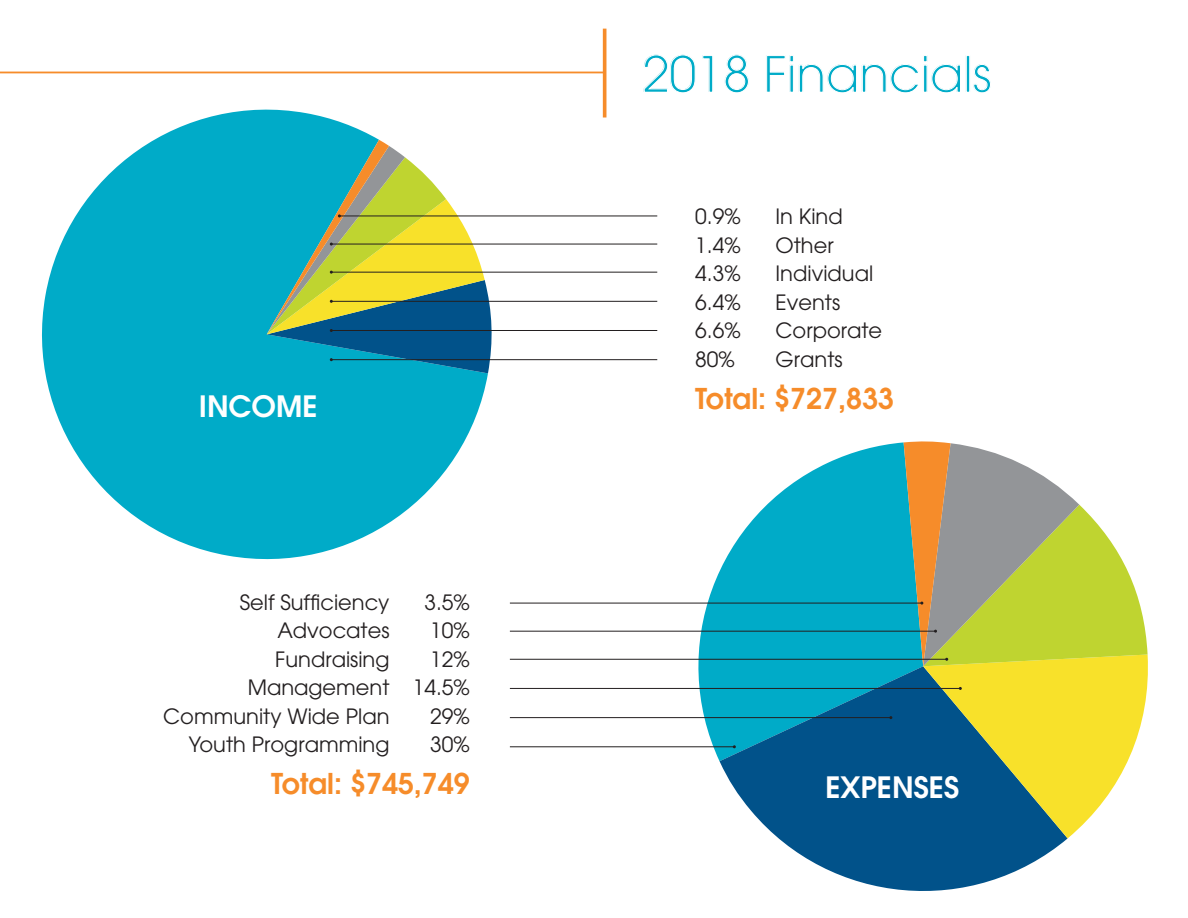
<style>
.page{position:relative;width:1188px;height:918px;background:#fff}
.page>*{position:absolute;margin:0;border:0;box-sizing:border-box;transform-origin:0 0}
.t1{font:49.5px "Avant Garde";letter-spacing:-.01em;color:#00acc8}
.t2{font:600 29.25px "Avant Garde";color:#fff}
.t3{font:600 28.5px "Avant Garde";color:#f68c2a}
.t4{font:21px "Avant Garde";color:#231f20}
</style>
<div class="page">
<svg style="left:42px;top:109px;width:446px;height:451px;fill:#00abc8"></svg>
<svg style="left:667px;top:442px;width:237px;height:319px;fill:#00abc8"></svg>
<svg style="left:720px;top:666px;width:348px;height:225px;fill:#01528a"></svg>
<hr style="left:0;top:72px;width:604px;height:1px;background:#f68c2a">
<hr style="left:603px;top:29px;width:3px;height:89px;background:#f68c2a">
<hr style="left:339px;top:216px;width:318px;height:1px;background:#231f20">
<hr style="left:331px;top:244px;width:326px;height:1px;background:#231f20">
<hr style="left:331px;top:272px;width:326px;height:1px;background:#231f20">
<hr style="left:331px;top:301px;width:326px;height:1px;background:#231f20">
<hr style="left:331px;top:330px;width:326px;height:1px;background:#231f20">
<hr style="left:331px;top:359px;width:326px;height:1px;background:#231f20">
<svg style="left:267px;top:140px;width:227px;height:233px"></svg>
<hr style="left:510px;top:603px;width:412px;height:1px;background:#231f20">
<hr style="left:510px;top:631px;width:426px;height:1px;background:#231f20">
<hr style="left:510px;top:659px;width:437px;height:1px;background:#231f20">
<hr style="left:510px;top:688px;width:450px;height:1px;background:#231f20">
<svg style="left:904px;top:441px;width:244px;height:397px"></svg>
<hr style="left:510px;top:717px;width:381px;height:1px;background:#231f20">
<hr style="left:510px;top:746px;width:224px;height:1px;background:#231f20">
<h2 class="t2" style="left:199px;top:387px;width:120px">INCOME</h2>
<p class="t4" style="left:240px;top:590px;width:151px">Self Sufficiency</p>
<p class="t4" style="left:424px;top:590px;width:47px">3.5%</p>
<p class="t4" style="left:277px;top:618px;width:114px">Advocates</p>
<p class="t4" style="left:430px;top:618px;width:41px">10%</p>
<p class="t4" style="left:275px;top:647px;width:116px">Fundraising</p>
<p class="t4" style="left:430px;top:647px;width:41px">12%</p>
<p class="t4" style="left:248px;top:675px;width:224px">Management 14.5%</p>
<p class="t4" style="left:163px;top:704px;width:228px">Community Wide Plan</p>
<p class="t4" style="left:430px;top:704px;width:41px">29%</p>
<p class="t4" style="left:189px;top:732px;width:202px">Youth Programming</p>
<p class="t4" style="left:430px;top:732px;width:41px">30%</p>
<h3 class="t3" style="left:271px;top:765px;width:200px">Total: $745,749</h3>
<h1 class="t1" style="left:642px;top:45px;width:351px">2018 Financials</h1>
<p class="t4" style="left:695px;top:204px;width:47px">0.9%</p>
<p class="t4" style="left:776px;top:204px;width:69px">In Kind</p>
<p class="t4" style="left:695px;top:233px;width:47px">1.4%</p>
<p class="t4" style="left:776px;top:233px;width:60px">Other</p>
<p class="t4" style="left:695px;top:261px;width:47px">4.3%</p>
<p class="t4" style="left:776px;top:261px;width:99px">Individual</p>
<p class="t4" style="left:695px;top:290px;width:47px">6.4%</p>
<p class="t4" style="left:776px;top:290px;width:66px">Events</p>
<p class="t4" style="left:695px;top:318px;width:47px">6.6%</p>
<p class="t4" style="left:776px;top:318px;width:108px">Corporate</p>
<p class="t4" style="left:695px;top:347px;width:41px">80%</p>
<p class="t4" style="left:776px;top:347px;width:69px">Grants</p>
<h3 class="t3" style="left:695px;top:380px;width:200px">Total: $727,833</h3>
<h2 class="t2" style="left:825px;top:768px;width:135px">EXPENSES</h2>
</div>
